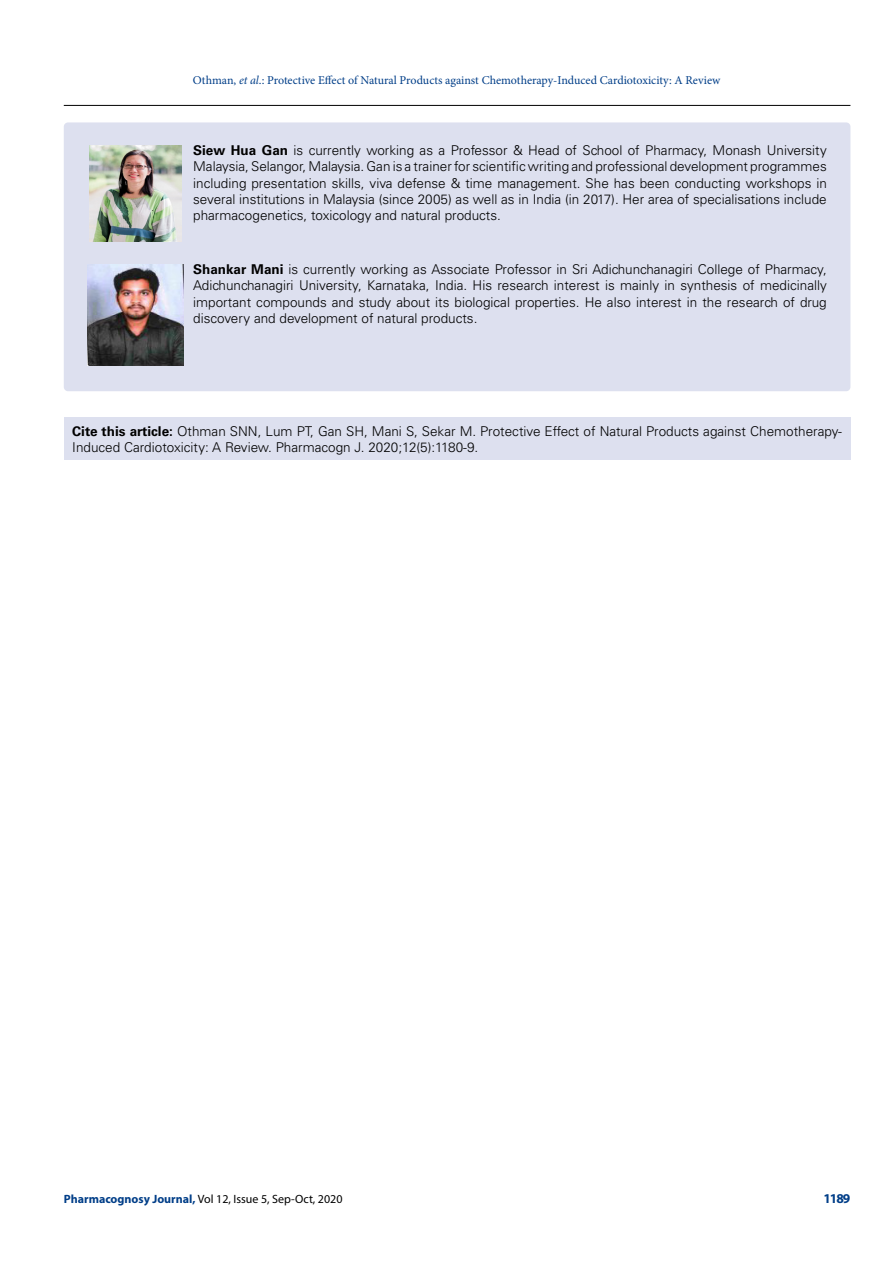
<style>
.page{position:relative;width:893px;height:1263px;background:#fff}
.page>*{position:absolute;margin:0;border:0;box-sizing:border-box;transform-origin:0 0}
.t1{font:300 13.5px/16.2px "Univers LT Std";color:#000;text-align:justify}
.t2{font:700 13.5px "Myriad Pro";color:#003e88}
.t3{font:12px "Minion Pro";color:#003e88}
.t4{font:12px "Myriad Pro";color:#000}
.s1{font-style:italic}
.s2{font-weight:700}
.s3{font-weight:700;color:#003e88}
</style>
<div class="page">
<hr style="left:64px;top:105px;width:786px;height:1px;background:#000">
<div style="left:64px;top:122px;width:786px;height:269px;background:#dde0ef;border-radius:4px"></div>
<div style="left:64px;top:417px;width:786px;height:43px;background:#dde0ef"></div>
<img style="left:90px;top:145px;width:92px;height:96px">
<img style="left:88px;top:264px;width:96px;height:102px">
<p class="t3" style="left:193px;top:72px;width:529px">Othman, <span class="s1">et al</span>.: Protective Effect of Natural Products against Chemotherapy-Induced Cardiotoxicity: A Review</p>
<p class="t1" style="left:193px;top:142px;width:635px"><span class="s2">Siew Hua Gan</span> is currently working as a Professor &amp; Head of School of Pharmacy, Monash University Malaysia, Selangor, Malaysia. Gan is a trainer for scientific writing and professional development programmes including presentation skills, viva defense &amp; time management. She has been conducting workshops in several institutions in Malaysia (since 2005) as well as in India (in 2017). Her area of specialisations include pharmacogenetics, toxicology and natural products.</p>
<p class="t1" style="left:193px;top:261px;width:635px"><span class="s2">Shankar Mani</span> is currently working as Associate Professor in Sri Adichunchanagiri College of Pharmacy, Adichunchanagiri University, Karnataka, India. His research interest is mainly in synthesis of medicinally important compounds and study about its biological properties. He also interest in the research of drug discovery and development of natural products.</p>
<p class="t1" style="left:72px;top:423px;width:771px"><span class="s2">Cite this article:</span> Othman SNN, Lum PT, Gan SH, Mani S, Sekar M. Protective Effect of Natural Products against Chemotherapy-<br>Induced Cardiotoxicity: A Review. Pharmacogn J. 2020;12(5):1180-9.</p>
<p class="t4" style="left:64px;top:1191px;width:280px"><span class="s3">Pharmacognosy Journal,</span> Vol 12, Issue 5, Sep-Oct, 2020</p>
<p class="t2" style="left:823px;top:1189px;width:29px">1189</p>
</div>
